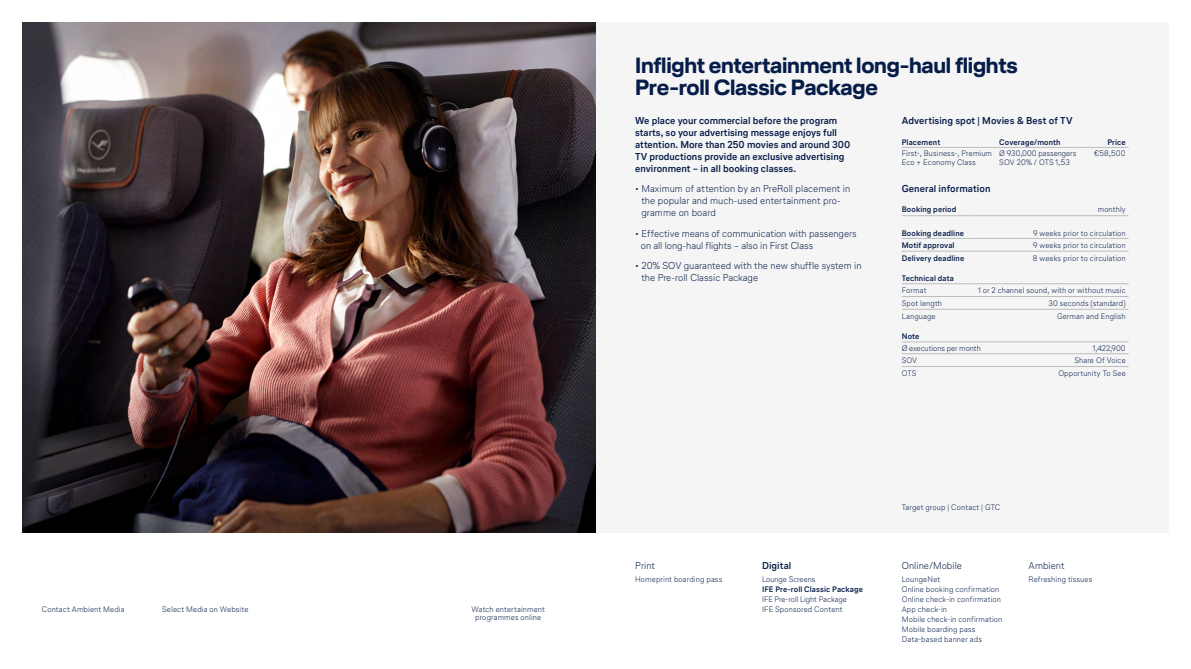
<style>
.page{position:relative;width:1191px;height:669px;background:#fff}
.page>*{position:absolute;margin:0;border:0;box-sizing:border-box;transform-origin:0 0}
.t1{font:700 22px/22px "Lufthansa Head";letter-spacing:-.01em;color:#071d49}
.t2{font:300 10px/12px "Lufthansa Text";color:#071d49}
.t3{font:700 10px/12px "Lufthansa Text";color:#071d49}
.t4{font:300 8px/10px "Lufthansa Text";letter-spacing:.015em;color:#071d49}
.t5{font:700 8px "Lufthansa Text";letter-spacing:.015em;color:#071d49}
.t6{font:300 8px "Lufthansa Text";letter-spacing:-.005em;color:#071d49}
</style>
<div class="page">
<div style="left:23px;top:23px;width:1145px;height:510px;background:#f5f5f5"></div>
<img style="left:23px;top:23px;width:572px;height:510px">
<hr style="left:901px;top:238px;width:71px;height:1px;background:#bcbcbc">
<hr style="left:972px;top:238px;width:156px;height:1px;background:#bcbcbc">
<hr style="left:901px;top:251px;width:71px;height:1px;background:#bcbcbc">
<hr style="left:972px;top:251px;width:156px;height:1px;background:#bcbcbc">
<hr style="left:901px;top:283px;width:71px;height:1px;background:#bcbcbc">
<hr style="left:972px;top:283px;width:156px;height:1px;background:#bcbcbc">
<hr style="left:901px;top:296px;width:71px;height:1px;background:#bcbcbc">
<hr style="left:972px;top:296px;width:156px;height:1px;background:#bcbcbc">
<hr style="left:901px;top:309px;width:71px;height:1px;background:#bcbcbc">
<hr style="left:972px;top:309px;width:156px;height:1px;background:#bcbcbc">
<hr style="left:901px;top:366px;width:71px;height:1px;background:#bcbcbc">
<hr style="left:972px;top:366px;width:156px;height:1px;background:#bcbcbc">
<hr style="left:901px;top:342px;width:71px;height:1px;background:#bcbcbc">
<hr style="left:972px;top:342px;width:156px;height:1px;background:#bcbcbc">
<hr style="left:901px;top:354px;width:71px;height:1px;background:#bcbcbc">
<hr style="left:972px;top:354px;width:156px;height:1px;background:#bcbcbc">
<hr style="left:901px;top:215px;width:71px;height:1px;background:#bcbcbc">
<hr style="left:972px;top:215px;width:156px;height:1px;background:#bcbcbc">
<hr style="left:901px;top:147px;width:95px;height:1px;background:#bcbcbc">
<hr style="left:996px;top:147px;width:81px;height:1px;background:#bcbcbc">
<hr style="left:1077px;top:147px;width:51px;height:1px;background:#bcbcbc">
<p class="t4" style="left:42px;top:604px;width:84px">Contact Ambient Media</p>
<p class="t4" style="left:162px;top:604px;width:88px">Select Media on Website</p>
<p class="t4" style="left:471px;top:605px;width:75px;line-height:8px;text-align:center">Watch entertainment programmes online</p>
<h1 class="t1" style="left:635px;top:53px;width:384px">Inflight entertainment long-haul flights<br>Pre-roll Classic Package</h1>
<p class="t3" style="left:635px;top:114px;width:216px">We place your commercial before the program starts, so your advertising message enjoys full attention. More than 250 movies and around 300<br>TV productions provide an exclusive advertising environment – in all booking classes.</p>
<p class="t2" style="left:641px;top:183px;width:210px;text-indent:-6px">• Maximum of attention by an PreRoll placement in the popular and much-used entertainment pro&shy;gramme on board</p>
<p class="t2" style="left:641px;top:227px;width:217px;text-indent:-6px">• Effective means of communication with passengers on all long-haul flights – also in First Class</p>
<p class="t2" style="left:641px;top:260px;width:222px;text-indent:-6px">• 20% SOV guaranteed with the new shuffle system in the Pre-roll Classic Package</p>
<p class="t3" style="left:901px;top:114px;width:172px">Advertising spot | Movies &amp; Best of TV</p>
<p class="t5" style="left:901px;top:136px;width:40px">Placement</p>
<p class="t5" style="left:999px;top:136px;width:63px">Coverage/month</p>
<p class="t5" style="left:1107px;top:136px;width:20px">Price</p>
<p class="t4" style="left:901px;top:149px;width:92px;line-height:8.5px">First-, Business-, Premium<br>Eco + Economy Class</p>
<p class="t4" style="left:999px;top:149px;width:79px;line-height:8.5px">Ø 930,000 passengers<br>SOV 20% / OTS 1,53</p>
<p class="t4" style="left:1094px;top:148px;width:33px">€58,500</p>
<p class="t3" style="left:901px;top:182px;width:90px">General information</p>
<p class="t5" style="left:901px;top:203px;width:56px">Booking period</p>
<p class="t4" style="left:1097px;top:204px;width:30px">monthly</p>
<p class="t5" style="left:901px;top:227px;width:64px">Booking deadline</p>
<p class="t4" style="left:1033px;top:228px;width:94px">9 weeks prior to circulation</p>
<p class="t5" style="left:901px;top:240px;width:54px">Motif approval</p>
<p class="t4" style="left:1033px;top:240px;width:94px">9 weeks prior to circulation</p>
<p class="t5" style="left:901px;top:252px;width:64px">Delivery deadline</p>
<p class="t4" style="left:1032px;top:253px;width:94px">8 weeks prior to circulation</p>
<p class="t5" style="left:901px;top:273px;width:54px">Technical data</p>
<p class="t4" style="left:901px;top:285px;width:26px">Format</p>
<p class="t4" style="left:978px;top:285px;width:149px">1 or 2 channel sound, with or without music</p>
<p class="t4" style="left:901px;top:298px;width:42px">Spot length</p>
<p class="t4" style="left:1048px;top:298px;width:79px">30 seconds (standard)</p>
<p class="t4" style="left:901px;top:311px;width:35px">Language</p>
<p class="t4" style="left:1057px;top:311px;width:70px">German and English</p>
<p class="t5" style="left:901px;top:331px;width:19px">Note</p>
<p class="t6" style="left:901px;top:343px;width:81px">Ø executions per month</p>
<p class="t4" style="left:1092px;top:343px;width:35px">1,422,900</p>
<p class="t4" style="left:901px;top:355px;width:17px">SOV</p>
<p class="t4" style="left:1074px;top:355px;width:53px">Share Of Voice</p>
<p class="t4" style="left:901px;top:368px;width:16px">OTS</p>
<p class="t4" style="left:1058px;top:368px;width:69px">Opportunity To See</p>
<p class="t4" style="left:901px;top:502px;width:100px">Target group | Contact | GTC</p>
<p class="t2" style="left:635px;top:559px;width:21px">Print</p>
<p class="t3" style="left:762px;top:559px;width:31px">Digital</p>
<p class="t2" style="left:901px;top:559px;width:62px">Online/Mobile</p>
<p class="t4" style="left:635px;top:574px;width:89px">Homeprint boarding pass</p>
<p class="t4" style="left:1028px;top:574px;width:65px">Refreshing tissues</p>
<p class="t2" style="left:1028px;top:559px;width:38px">Ambient</p>
<p class="t6" style="left:762px;top:574px;width:55px">Lounge Screens</p>
<p class="t5" style="left:762px;top:584px;width:102px">IFE Pre-roll Classic Package</p>
<p class="t4" style="left:762px;top:594px;width:86px">IFE Pre-roll Light Package<br>IFE Sponsored Content</p>
<p class="t4" style="left:901px;top:574px;width:102px">LoungeNet<br>Online booking confirmation<br>Online check-in confirmation<br>App check-in<br>Mobile check-in confirmation<br>Mobile boarding pass<br>Data-based banner ads</p>
</div>
